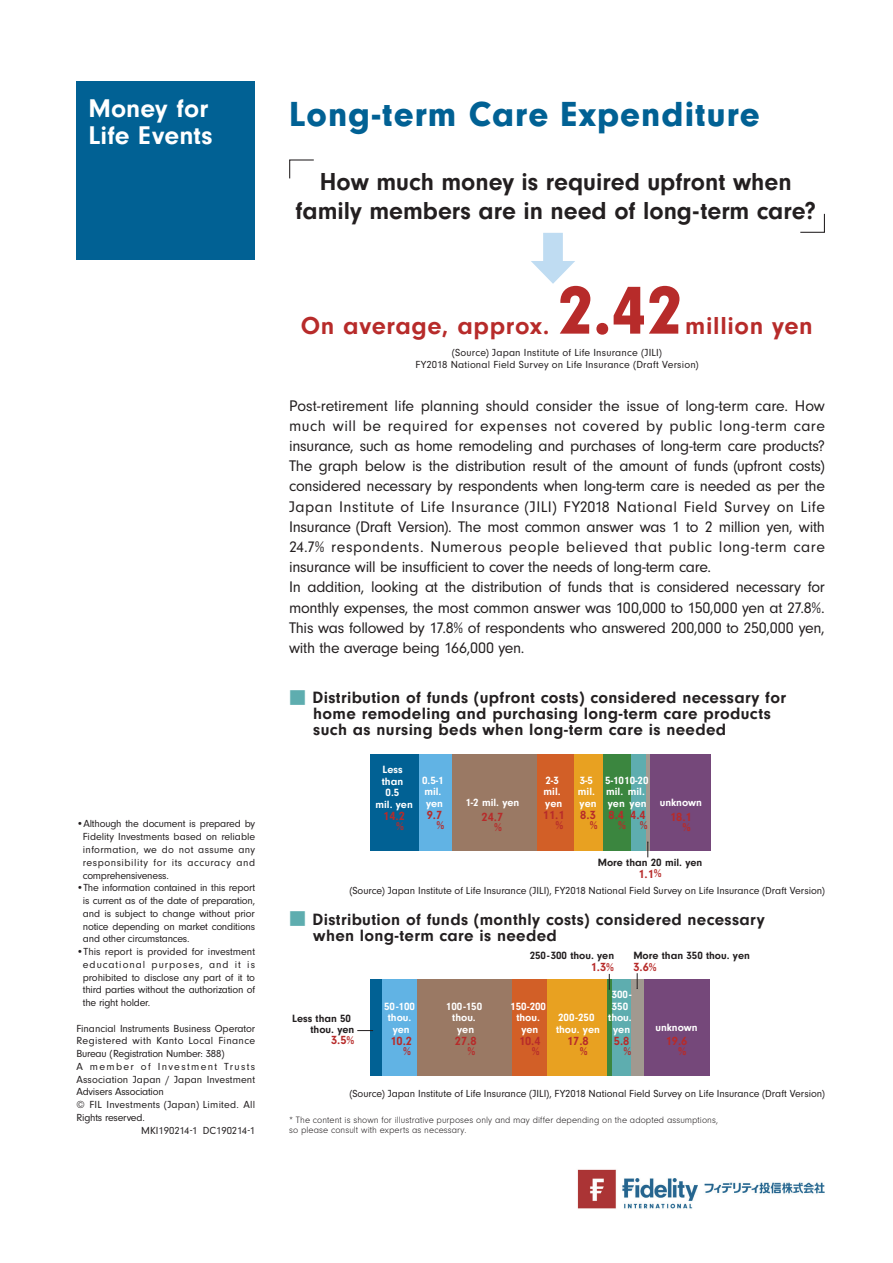
<style>
.page{position:relative;width:893px;height:1263px;background:#fff}
.page>*{position:absolute;margin:0;border:0;box-sizing:border-box;transform-origin:0 0}
.t1{font:900 70.2px "Neuzeit Gro";color:#b72b2a}
.t2{font:900 36.15px "Neuzeit Gro";letter-spacing:.03em;color:#016194}
.t3{font:700 26.55px/27.6px "Neuzeit Gro";color:#fff}
.t4{font:700 25.5px/28.7px "Neuzeit Gro";color:#231f20;text-align:center}
.t5{font:700 25.5px "Neuzeit Gro";letter-spacing:.025em;color:#b72b2a}
.t6{font:700 16.95px/15.9px "Neuzeit Gro";letter-spacing:.02em;color:#231f20}
.t7{font:15.9px/20.2px "Neuzeit Gro";letter-spacing:-.015em;color:#231f20}
.t8{font:700 12.3px "Neuzeit Gro";color:#b72b2a}
.t9{font:700 11.55px "Neuzeit Gro";color:#b72b2a}
.t10{font:900 11.55px "Neuzeit Gro";color:#b72b2a}
.t11{font:700 10.95px/11.6px "Neuzeit Gro";color:#fff;text-align:center}
.t12{font:700 10.95px/10.6px "Neuzeit Gro";color:#231f20;text-align:right}
.t13{font:10.65px/12.8px "Neuzeit Gro";letter-spacing:-.005em;color:#231f20;text-align:justify}
.t14{font:10.65px/11.7px "Neuzeit Gro";letter-spacing:.015em;color:#231f20;text-align:center}
.t15{font:10.65px "Neuzeit Gro";letter-spacing:.02em;color:#231f20}
.t16{font:10.65px "Neuzeit Gro";letter-spacing:.035em;color:#231f20}
.t17{font:10.65px "Neuzeit Gro";letter-spacing:.125em;color:#231f20}
.t18{font:300 9.6px/10.6px "Neuzeit Gro";letter-spacing:.005em;color:#231f20}
.s1{font-family:"Shin Go Pro";font-weight:500;color:#5eadaf}
.s2{font-size:11.55px}
</style>
<div class="page">
<div style="left:77px;top:81px;width:178px;height:178px;background:#016194"></div>
<img style="left:577px;top:1169px;width:248px;height:40px">
<svg style="left:531px;top:233px;width:44px;height:51px"></svg>
<svg style="left:289px;top:159px;width:25px;height:20px"></svg>
<svg style="left:800px;top:213px;width:25px;height:20px"></svg>
<div style="left:649px;top:754px;width:62px;height:97px;background:#75487a"></div>
<hr style="left:646px;top:754px;width:3px;height:97px;background:#a19990">
<div style="left:631px;top:754px;width:15px;height:97px;background:#5eadaf"></div>
<div style="left:602px;top:754px;width:29px;height:97px;background:#3b863f"></div>
<div style="left:574px;top:754px;width:28px;height:97px;background:#e8a121"></div>
<div style="left:536px;top:754px;width:38px;height:97px;background:#d25f27"></div>
<div style="left:452px;top:754px;width:84px;height:97px;background:#9a7964"></div>
<div style="left:419px;top:754px;width:33px;height:97px;background:#61b3e4"></div>
<div style="left:371px;top:754px;width:48px;height:97px;background:#016194"></div>
<svg style="left:647px;top:841px;width:2px;height:16px"></svg>
<div style="left:643px;top:979px;width:67px;height:96px;background:#75487a"></div>
<div style="left:631px;top:979px;width:12px;height:96px;background:#a19990"></div>
<div style="left:611px;top:979px;width:20px;height:96px;background:#5eadaf"></div>
<hr style="left:607px;top:979px;width:4px;height:96px;background:#3b863f">
<div style="left:546px;top:979px;width:61px;height:96px;background:#e8a121"></div>
<div style="left:511px;top:979px;width:35px;height:96px;background:#d25f27"></div>
<div style="left:417px;top:979px;width:94px;height:96px;background:#9a7964"></div>
<div style="left:382px;top:979px;width:35px;height:96px;background:#61b3e4"></div>
<div style="left:370px;top:979px;width:12px;height:96px;background:#016194"></div>
<svg style="left:609px;top:974px;width:1px;height:16px"></svg>
<svg style="left:637px;top:973px;width:1px;height:16px"></svg>
<svg style="left:357px;top:1030px;width:16px;height:1px"></svg>
<h3 class="t3" style="left:89px;top:94px;width:126px">Money for<br>Life Events</h3>
<p class="t13" style="left:83px;top:818px;width:174px;text-indent:-6px">•Although the document is prepared by Fidelity Investments based on reliable information, we do not assume any responsibility for its accuracy and comprehensiveness.</p>
<p class="t13" style="left:83px;top:881px;width:174px;text-indent:-6px">•The information contained in this report is current as of the date of preparation, and is subject to change without prior notice depending on market conditions and other circumstances.</p>
<p class="t13" style="left:83px;top:945px;width:174px;text-indent:-6px">•This report is provided for investment educational purposes, and it is prohibited to disclose any part of it to third parties without the authorization of the right holder.</p>
<p class="t13" style="left:77px;top:1022px;width:180px">Financial Instruments Business Operator</p>
<p class="t16" style="left:77px;top:1035px;width:180px">Registered with Kanto Local Finance</p>
<p class="t13" style="left:77px;top:1047px;width:150px">Bureau (Registration Number: 388)</p>
<p class="t17" style="left:77px;top:1060px;width:180px">A member of Investment Trusts</p>
<p class="t13" style="left:77px;top:1073px;width:180px">Association Japan / Japan Investment</p>
<p class="t13" style="left:77px;top:1086px;width:89px">Advisers Association</p>
<p class="t15" style="left:77px;top:1099px;width:180px">© FIL Investments (Japan) Limited. All</p>
<p class="t13" style="left:77px;top:1111px;width:70px">Rights reserved.</p>
<p class="t13" style="left:141px;top:1124px;width:115px">MKI190214-1 DC190214-1</p>
<h2 class="t2" style="left:289px;top:94px;width:472px">Long-term Care Expenditure</h2>
<h3 class="t4" style="left:296px;top:168px;width:522px">How much money is required upfront when family members are in need of long-term care?</h3>
<h3 class="t5" style="left:301px;top:311px;width:250px">On average, approx.</h3>
<h1 class="t1" style="left:558px;top:270px;width:126px">2.42</h1>
<h3 class="t5" style="left:685px;top:311px;width:129px">million yen</h3>
<p class="t14" style="left:415px;top:347px;width:285px">(Source) Japan Institute of Life Insurance (JILI)<br>FY2018 National Field Survey on Life Insurance (Draft Version)</p>
<p class="t7" style="left:289px;top:396px;width:537px">Post-retirement life planning should consider the issue of long-term care. How much will be required for expenses not covered by public long-term care insurance, such as home remodeling and purchases of long-term care products?<br>The graph below is the distribution result of the amount of funds (upfront costs) considered necessary by respondents when long-term care is needed as per the Japan Institute of Life Insurance (JILI) FY2018 National Field Survey on Life Insurance (Draft Version). The most common answer was 1 to 2 million yen, with 24.7% respondents. Numerous people believed that public long-term care insurance will be insufficient to cover the needs of long-term care.<br>In addition, looking at the distribution of funds that is considered necessary for monthly expenses, the most common answer was 100,000 to 150,000 yen at 27.8%.<br>This was followed by 17.8% of respondents who answered 200,000 to 250,000 yen, with the average being 166,000 yen.</p>
<p class="t6" style="left:313px;top:690px;width:474px;text-indent:-24px"><span class="s1">■</span> Distribution of funds (upfront costs) considered necessary for home remodeling and purchasing long-term care products such as nursing beds when long-term care is needed</p>
<p class="t11" style="left:375px;top:764px;width:39px">Less than<br>0.5<br>mil. yen</p>
<p class="t8" style="left:383px;top:809px;width:23px">14.2</p>
<p class="t9" style="left:396px;top:820px;width:9px">%</p>
<p class="t11" style="left:422px;top:774px;width:23px;text-align:left">0.5-1 mil. yen</p>
<p class="t8" style="left:427px;top:808px;width:17px">9.7</p>
<p class="t9" style="left:436px;top:819px;width:9px">%</p>
<p class="t11" style="left:465px;top:797px;width:55px">1-2 mil. yen</p>
<p class="t8" style="left:481px;top:810px;width:23px">24.7</p>
<p class="t9" style="left:494px;top:820px;width:9px">%</p>
<p class="t11" style="left:544px;top:774px;width:20px;text-align:left">2-3 mil. yen</p>
<p class="t8" style="left:543px;top:808px;width:23px">11.1</p>
<p class="t9" style="left:556px;top:819px;width:9px">%</p>
<p class="t11" style="left:578px;top:774px;width:20px;text-align:left">3-5 mil. yen</p>
<p class="t8" style="left:580px;top:808px;width:17px">8.3</p>
<p class="t9" style="left:590px;top:819px;width:9px">%</p>
<p class="t11" style="left:605px;top:774px;width:45px;text-align:left">5-1010-20 mil. mil. yen yen</p>
<p class="t8" style="left:608px;top:808px;width:17px">8.4</p>
<p class="t9" style="left:618px;top:819px;width:9px">%</p>
<p class="t8" style="left:630px;top:808px;width:17px">4.4</p>
<p class="t9" style="left:640px;top:819px;width:9px">%</p>
<p class="t11" style="left:660px;top:797px;width:44px">unknown</p>
<p class="t8" style="left:670px;top:810px;width:23px">18.1</p>
<p class="t10" style="left:683px;top:820px;width:10px">%</p>
<p class="t12" style="left:598px;top:857px;width:106px">More than 20 mil. yen</p>
<p class="t8" style="left:638px;top:867px;width:25px">1.1<span class="s2">%</span></p>
<p class="t13" style="left:349px;top:884px;width:477px">(Source) Japan Institute of Life Insurance (JILI), FY2018 National Field Survey on Life Insurance (Draft Version)</p>
<p class="t6" style="left:313px;top:911px;width:453px;text-indent:-24px"><span class="s1">■</span> Distribution of funds (monthly costs) considered necessary when long-term care is needed</p>
<p class="t12" style="left:292px;top:1013px;width:64px">Less than 50 thou. yen</p>
<p class="t8" style="left:331px;top:1033px;width:25px">3.5<span class="s2">%</span></p>
<p class="t11" style="left:384px;top:1000px;width:32px">50-100 thou. yen</p>
<p class="t8" style="left:390px;top:1034px;width:23px">10.2</p>
<p class="t9" style="left:403px;top:1045px;width:9px">%</p>
<p class="t11" style="left:446px;top:1000px;width:38px">100-150 thou. yen</p>
<p class="t8" style="left:455px;top:1034px;width:23px">27.8</p>
<p class="t9" style="left:468px;top:1045px;width:9px">%</p>
<p class="t12" style="left:530px;top:950px;width:86px">250-300 thou. yen</p>
<p class="t8" style="left:591px;top:960px;width:25px">1.3<span class="s2">%</span></p>
<p class="t12" style="left:633px;top:950px;width:118px">More than 350 thou. yen</p>
<p class="t8" style="left:633px;top:960px;width:25px">3.6<span class="s2">%</span></p>
<p class="t11" style="left:510px;top:1000px;width:37px">150-200 thou. yen</p>
<p class="t8" style="left:519px;top:1034px;width:23px">10.4</p>
<p class="t9" style="left:532px;top:1045px;width:9px">%</p>
<p class="t11" style="left:556px;top:1012px;width:45px;text-align:left">200-250 thou. yen</p>
<p class="t8" style="left:567px;top:1034px;width:23px">17.8</p>
<p class="t9" style="left:580px;top:1045px;width:9px">%</p>
<p class="t11" style="left:608px;top:989px;width:25px">300-<br>350 thou. yen</p>
<p class="t8" style="left:614px;top:1034px;width:17px">5.8</p>
<p class="t9" style="left:623px;top:1045px;width:9px">%</p>
<p class="t11" style="left:655px;top:1021px;width:44px">unknown</p>
<p class="t8" style="left:666px;top:1034px;width:23px">19.6</p>
<p class="t10" style="left:678px;top:1044px;width:10px">%</p>
<p class="t13" style="left:349px;top:1088px;width:477px">(Source) Japan Institute of Life Insurance (JILI), FY2018 National Field Survey on Life Insurance (Draft Version)</p>
<p class="t18" style="left:289px;top:1114px;width:431px">* The content is shown for illustrative purposes only and may differ depending on the adopted assumptions, so please consult with experts as necessary.</p>
</div>
